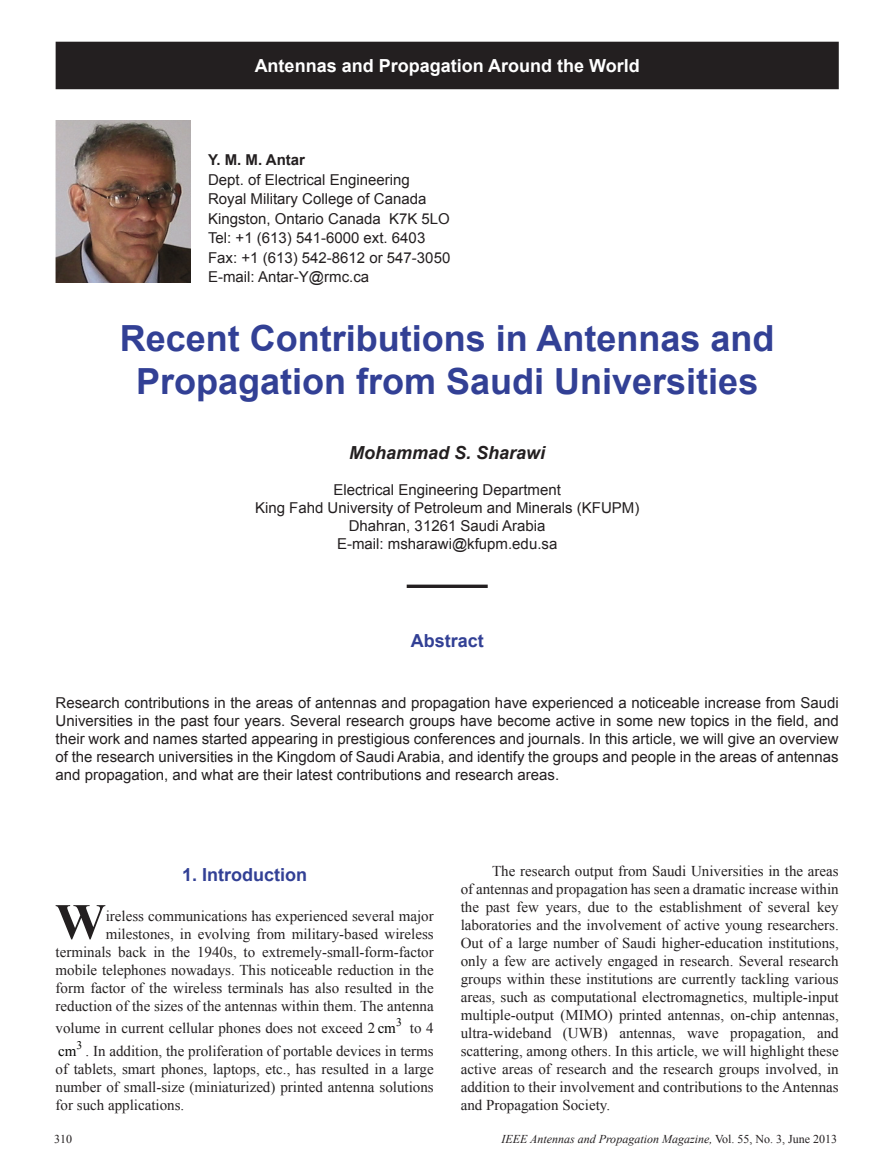
<style>
.page{position:relative;width:891px;height:1175px;background:#fff}
.page>*{position:absolute;margin:0;border:0;box-sizing:border-box;transform-origin:0 0}
.t1{font:700 50.55px "Times New Roman";color:#231f20}
.t2{font:700 36px/43.2px "Arial";color:#324095;text-align:center}
.t3{font:700 18px "Arial";color:#fff}
.t4{font:700 18px "Arial";color:#324095}
.t5{font:italic 700 18px "Arial";color:#231f20}
.t6{font:15px/18px "Times New Roman";color:#231f20;text-align:justify}
.t7{font:15px/18px "Arial";color:#231f20}
.t8{font:700 15px "Arial";color:#231f20}
.t9{font:italic 12px "Times New Roman";color:#231f20}
.t10{font:12px "Times New Roman";color:#231f20}
.t11{font:11.7px "Times New Roman";color:#040503}
.s1{color:#040503}
.s2{font-style:normal}
</style>
<div class="page">
<div style="left:56px;top:42px;width:782px;height:46px;background:#231f20"></div>
<div style="left:56px;top:42px;width:783px;height:47px;border:2px solid #231f20"></div>
<img style="left:56px;top:121px;width:135px;height:162px">
<svg style="left:407px;top:584px;width:81px;height:4px"></svg>
<p class="t3" style="left:255px;top:54px;width:387px">Antennas and Propagation Around the World</p>
<p class="t8" style="left:208px;top:150px;width:98px">Y. M. M. Antar</p>
<p class="t7" style="left:208px;top:170px;width:244px;line-height:19.5px">Dept. of Electrical Engineering<br>Royal Military College of Canada<br>Kingston, Ontario Canada K7K 5LO<br>Tel: +1 (613) 541-6000 ext. 6403<br>Fax: +1 (613) 542-8612 or 547-3050<br>E-mail: Antar-Y@rmc.ca</p>
<h2 class="t2" style="left:120px;top:318px;width:656px">Recent Contributions in Antennas and<br>Propagation from Saudi Universities</h2>
<p class="t5" style="left:349px;top:441px;width:198px">Mohammad S. Sharawi</p>
<p class="t7" style="left:255px;top:481px;width:386px;text-align:center">Electrical Engineering Department<br>King Fahd University of Petroleum and Minerals (KFUPM)<br>Dhahran, 31261 Saudi Arabia<br>E-mail: msharawi@kfupm.edu.sa</p>
<p class="t4" style="left:411px;top:628px;width:75px">Abstract</p>
<p class="t7" style="left:56px;top:694px;width:785px;text-align:justify">Research contributions in the areas of antennas and propagation have experienced a noticeable increase from Saudi Universities in the past four years. Several research groups have become active in some new topics in the field, and their work and names started appearing in prestigious conferences and journals. In this article, we will give an overview of the research universities in the Kingdom of Saudi Arabia, and identify the groups and people in the areas of antennas and propagation, and what are their latest contributions and research areas.</p>
<p class="t4" style="left:182px;top:862px;width:127px">1. Introduction</p>
<h1 class="t1" style="left:55px;top:887px;width:52px">W</h1>
<p class="t6" style="left:56px;top:906px;width:380px;text-align:right">ireless communications has experienced several major milestones, in evolving from military-based wireless terminals back in the 1940s, to extremely-small-form-factor mobile telephones nowadays. This noticeable reduction in the form factor of the wireless terminals has also resulted in the reduction of the sizes of the antennas within them. The antenna</p>
<p class="t6" style="left:56px;top:1019px;width:379px">volume in current cellular phones does not exceed 2 <span class="s1">cm</span> to 4</p>
<p class="t11" style="left:396px;top:1014px;width:7px">3</p>
<p class="t11" style="left:77px;top:1037px;width:7px">3</p>
<p class="t6" style="left:56px;top:1041px;width:380px"><span class="s1">cm</span> . In addition, the proliferation of portable devices in terms of tablets, smart phones, laptops, etc., has resulted in a large number of small-size (miniaturized) printed antenna solutions for such applications.</p>
<p class="t6" style="left:461px;top:861px;width:380px;text-indent:31px">The research output from Saudi Universities in the areas of antennas and propagation has seen a dramatic increase within the past few years, due to the establishment of several key laboratories and the involvement of active young researchers.<br>Out of a large number of Saudi higher-education institutions, only a few are actively engaged in research. Sev eral research groups within these institutions are currently tackling various areas, such as computational electromagnet ics, multiple-input multiple-output (MIMO) printed antennas, on-chip antennas, ultra-wideband (UWB) antennas, wave propagation, and scattering, among others. In this article, we will highlight these active areas of research and the research groups involved, in addition to their involvement and contri butions to the Antennas and Propagation Society.</p>
<p class="t10" style="left:54px;top:1131px;width:19px">310</p>
<p class="t9" style="left:501px;top:1130px;width:337px">IEEE Antennas and Propagation Magazine, <span class="s2">Vol. 55, No. 3, June 2013</span></p>
</div>
